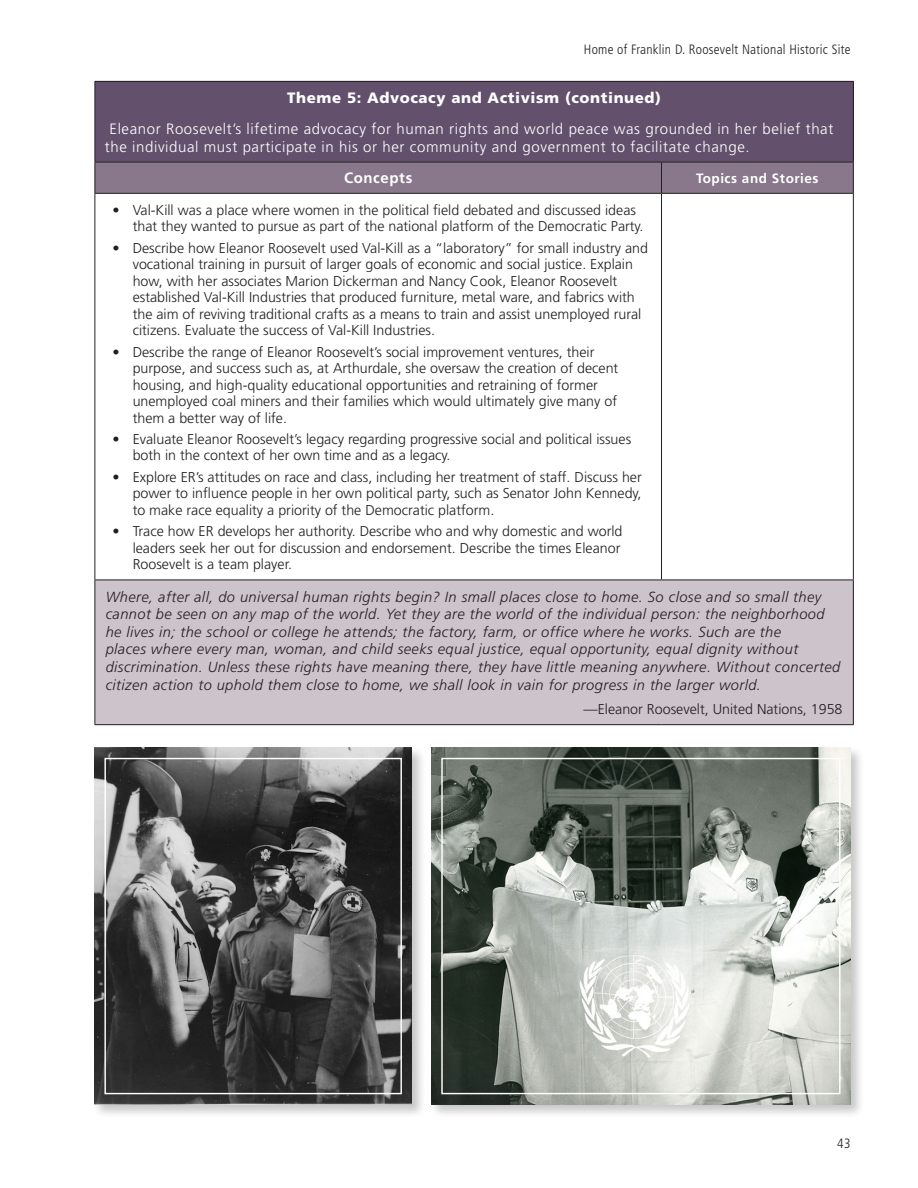
<style>
.page{position:relative;width:918px;height:1188px;background:#fff}
.page>*{position:absolute;margin:0;border:0;box-sizing:border-box;transform-origin:0 0}
.t1{font:300 15px/18px "Frutiger LT Std";letter-spacing:.04em;color:#fff}
.t2{font:900 15px "Frutiger LT Std";letter-spacing:.04em;color:#fff}
.t3{font:700 15px "Frutiger LT Std";letter-spacing:.04em;color:#fff}
.t4{font:italic 300 14.7px/17.7px "Frutiger LT Std";letter-spacing:.03em;color:#231f20}
.t5{font:300 14.25px/16.5px "Frutiger LT Std";color:#231f20}
.t6{font:300 condensed 13.5px "Frutiger LT Std";letter-spacing:.02em;color:#231f20}
.t7{font:700 13.5px "Frutiger LT Std";letter-spacing:.04em;color:#fff}
</style>
<div class="page">
<div style="left:95px;top:81px;width:758px;height:81px;background:#63506c"></div>
<div style="left:95px;top:163px;width:758px;height:30px;background:#89778b"></div>
<div style="left:95px;top:580px;width:758px;height:145px;background:#ccc3cb"></div>
<hr style="left:94px;top:162px;width:568px;height:1px;background:#231f20">
<hr style="left:662px;top:162px;width:192px;height:1px;background:#231f20">
<hr style="left:661px;top:162px;width:1px;height:31px;background:#231f20">
<hr style="left:94px;top:194px;width:1px;height:386px;background:#231f20">
<hr style="left:661px;top:194px;width:1px;height:386px;background:#231f20">
<hr style="left:853px;top:194px;width:1px;height:386px;background:#231f20">
<hr style="left:94px;top:580px;width:568px;height:1px;background:#231f20">
<hr style="left:662px;top:580px;width:192px;height:1px;background:#231f20">
<hr style="left:94px;top:724px;width:568px;height:1px;background:#231f20">
<hr style="left:662px;top:724px;width:192px;height:1px;background:#231f20">
<hr style="left:94px;top:81px;width:568px;height:1px;background:#231f20">
<hr style="left:94px;top:82px;width:1px;height:80px;background:#231f20">
<hr style="left:662px;top:81px;width:192px;height:1px;background:#231f20">
<hr style="left:853px;top:82px;width:1px;height:80px;background:#231f20">
<hr style="left:94px;top:162px;width:1px;height:31px;background:#231f20">
<hr style="left:853px;top:162px;width:1px;height:31px;background:#231f20">
<hr style="left:94px;top:193px;width:568px;height:1px;background:#231f20">
<hr style="left:662px;top:193px;width:192px;height:1px;background:#231f20">
<hr style="left:94px;top:580px;width:1px;height:144px;background:#231f20">
<hr style="left:853px;top:580px;width:1px;height:144px;background:#231f20">
<div style="left:93px;top:746px;width:333px;height:373px;background:#231f20;opacity:.25"></div>
<img style="left:94px;top:748px;width:318px;height:356px">
<div style="left:104px;top:758px;width:298px;height:336px;border:1px solid #fff"></div>
<div style="left:429px;top:746px;width:436px;height:373px;background:#231f20;opacity:.25"></div>
<img style="left:431px;top:748px;width:419px;height:356px">
<div style="left:441px;top:758px;width:400px;height:336px;border:1px solid #fff"></div>
<p class="t6" style="left:584px;top:42px;width:268px">Home of Franklin D. Roosevelt National Historic Site</p>
<p class="t2" style="left:287px;top:88px;width:375px">Theme 5: Advocacy and Activism (continued)</p>
<p class="t1" style="left:105px;top:120px;width:730px;text-indent:5px">Eleanor Roosevelt’s lifetime advocacy for human rights and world peace was grounded in her belief that the individual must participate in his or her community and government to facilitate change</p>
<p class="t3" style="left:344px;top:169px;width:70px">Concepts</p>
<p class="t7" style="left:696px;top:170px;width:124px">Topics and Stories</p>
<p class="t5" style="left:133px;top:202px;width:510px;text-indent:-20px">• Val-Kill was a place where women in the political field debated and discussed ideas that they wanted to pursue as part of the national platform of the Democratic Party</p>
<p class="t5" style="left:133px;top:240px;width:517px;text-indent:-20px">• Describe how Eleanor Roosevelt used Val-Kill as a “laboratory” for small industry and vocational training in pursuit of larger goals of economic and social justice Explain how, with her associates Marion Dickerman and Nancy Cook, Eleanor Roosevelt established Val-Kill Industries that produced furniture, metal ware, and fabrics with the aim of reviving traditional crafts as a means to train and assist unemployed rural citizens Evaluate the success of Val-Kill Industries</p>
<p class="t5" style="left:133px;top:344px;width:487px;text-indent:-20px">• Describe the range of Eleanor Roosevelt’s social improvement ventures, their purpose, and success such as, at Arthurdale, she oversaw the creation of decent housing, and high-quality educational opportunities and retraining of former unemployed coal miners and their families which would ultimately give many of them a better way of life</p>
<p class="t5" style="left:133px;top:431px;width:500px;text-indent:-20px">• Evaluate Eleanor Roosevelt’s legacy regarding progressive social and political issues both in the context of her own time and as a legacy</p>
<p class="t5" style="left:133px;top:469px;width:511px;text-align:justify;text-indent:-20px">• Explore ER’s attitudes on race and class, including her treatment of staff Discuss her power to influence people in her own political party, such as Senator John Kennedy, to make race equality a priority of the Democratic platform</p>
<p class="t5" style="left:133px;top:523px;width:491px;text-indent:-20px">• Trace how ER develops her authority Describe who and why domestic and world leaders seek her out for discussion and endorsement Describe the times Eleanor<br>Roosevelt is a team player</p>
<p class="t4" style="left:106px;top:588px;width:736px">Where, after all, do universal human rights begin? In small places close to home. So close and so small they cannot be seen on any map of the world. Yet they are the world of the individual person: the neighborhood he lives in; the school or college he attends; the factory, farm, or office where he works. Such are the<br>places where every man, woman, and child seeks equal justice, equal opportunity, equal dignity without discrimination. Unless these rights have meaning there, they have little meaning anywhere. Without concerted citizen action to uphold them close to home, we shall look in vain for progress in the larger world.</p>
<p class="t5" style="left:584px;top:701px;width:260px">—Eleanor Roosevelt, United Nations, 1958</p>
<p class="t6" style="left:837px;top:1135px;width:15px">43</p>
</div>
